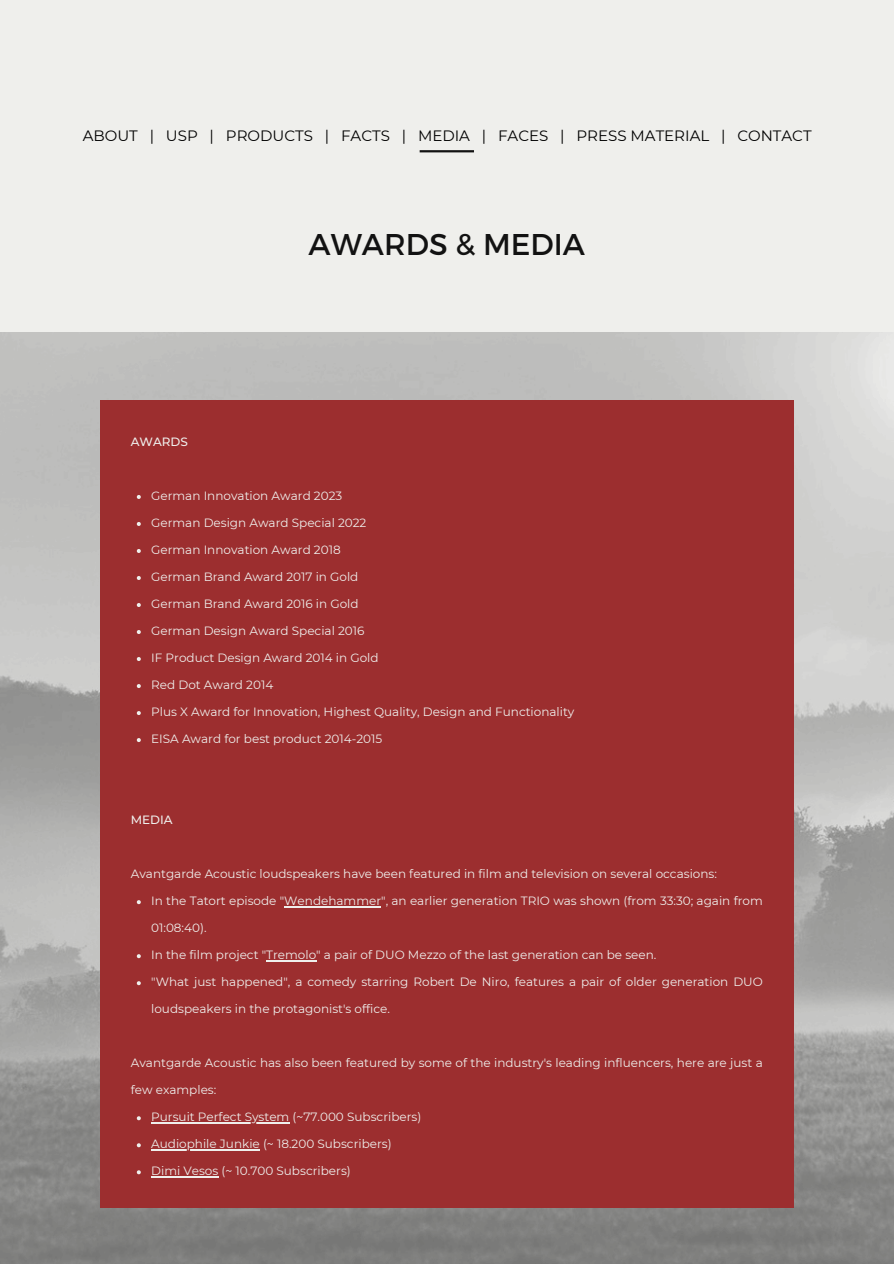
<style>
.page{position:relative;width:894px;height:1264px;background:#fff}
.page>*{position:absolute;margin:0;border:0;box-sizing:border-box;transform-origin:0 0}
.t1{font:30px "Montserrat";color:#121212}
.t2{font:15px "Montserrat";color:#000}
.t3{font:12px "Montserrat";color:#efefec}
.t4{font:500 12px "Montserrat";color:#efefec}
</style>
<div class="page">
<div style="left:0;top:0;width:893px;height:1263px;background:#efefec"></div>
<hr style="left:419px;top:150px;width:55px;height:2px;background:#121212">
<img style="left:0;top:332px;width:893px;height:931px">
<div style="left:100px;top:400px;width:693px;height:808px;background:#9c2e2f"></div>
<svg style="left:137px;top:495px;width:4px;height:4px"></svg>
<svg style="left:137px;top:522px;width:4px;height:4px"></svg>
<svg style="left:137px;top:549px;width:4px;height:4px"></svg>
<svg style="left:137px;top:576px;width:4px;height:4px"></svg>
<svg style="left:137px;top:603px;width:4px;height:4px"></svg>
<svg style="left:137px;top:630px;width:4px;height:4px"></svg>
<svg style="left:137px;top:657px;width:4px;height:4px"></svg>
<svg style="left:137px;top:684px;width:4px;height:4px"></svg>
<svg style="left:137px;top:711px;width:4px;height:4px"></svg>
<svg style="left:137px;top:738px;width:4px;height:4px"></svg>
<svg style="left:137px;top:900px;width:4px;height:4px"></svg>
<hr style="left:284px;top:906px;width:97px;height:1px;background:#efefec">
<svg style="left:137px;top:954px;width:4px;height:4px"></svg>
<hr style="left:266px;top:960px;width:50px;height:1px;background:#efefec">
<svg style="left:137px;top:981px;width:4px;height:4px"></svg>
<svg style="left:137px;top:1116px;width:4px;height:4px"></svg>
<hr style="left:151px;top:1122px;width:138px;height:1px;background:#efefec">
<svg style="left:137px;top:1143px;width:4px;height:4px"></svg>
<hr style="left:151px;top:1149px;width:109px;height:1px;background:#efefec">
<svg style="left:137px;top:1170px;width:4px;height:4px"></svg>
<hr style="left:151px;top:1176px;width:67px;height:1px;background:#efefec">
<p class="t2" style="left:83px;top:127px;width:730px">ABOUT | USP | PRODUCTS | FACTS | MEDIA | FACES | PRESS MATERIAL | CONTACT</p>
<h1 class="t4" style="left:131px;top:434px;width:59px">AWARDS</h1>
<h2 class="t1" style="left:308px;top:225px;width:278px">AWARDS &amp; MEDIA</h2>
<p class="t3" style="left:151px;top:488px;width:192px">German Innovation Award 2023</p>
<h3 class="t3" style="left:151px;top:515px;width:217px">German Design Award Special 2022</h3>
<p class="t3" style="left:151px;top:542px;width:191px">German Innovation Award 2018</p>
<p class="t3" style="left:151px;top:569px;width:209px">German Brand Award 2017 in Gold</p>
<p class="t3" style="left:151px;top:596px;width:209px">German Brand Award 2016 in Gold</p>
<p class="t3" style="left:151px;top:623px;width:215px">German Design Award Special 2016</p>
<p class="t3" style="left:151px;top:650px;width:229px">IF Product Design Award 2014 in Gold</p>
<p class="t3" style="left:151px;top:677px;width:124px">Red Dot Award 2014</p>
<p class="t3" style="left:151px;top:704px;width:424px">Plus X Award for Innovation, Highest Quality, Design and Functionality</p>
<p class="t3" style="left:151px;top:731px;width:232px">EISA Award for best product 2014-2015</p>
<p class="t4" style="left:131px;top:812px;width:43px">MEDIA</p>
<p class="t3" style="left:131px;top:866px;width:587px">Avantgarde Acoustic loudspeakers have been featured in film and television on several occasions:</p>
<h3 class="t3" style="left:151px;top:893px;width:613px">In the Tatort episode "Wendehammer", an earlier generation TRIO was shown (from 33:30; again from</h3>
<h3 class="t3" style="left:151px;top:920px;width:57px">01:08:40).</h3>
<p class="t3" style="left:151px;top:947px;width:506px">In the film project "Tremolo" a pair of DUO Mezzo of the last generation can be seen.</p>
<p class="t3" style="left:151px;top:974px;width:613px">"What just happened", a comedy starring Robert De Niro, features a pair of older generation DUO</p>
<p class="t3" style="left:151px;top:1001px;width:240px">loudspeakers in the protagonist's office.</p>
<p class="t3" style="left:131px;top:1055px;width:633px">Avantgarde Acoustic has also been featured by some of the industry's leading influencers, here are just a</p>
<p class="t3" style="left:131px;top:1082px;width:87px">few examples:</p>
<p class="t3" style="left:151px;top:1109px;width:271px">Pursuit Perfect System (~77.000 Subscribers)</p>
<p class="t3" style="left:151px;top:1136px;width:242px">Audiophile Junkie (~ 18.200 Subscribers)</p>
<p class="t3" style="left:151px;top:1163px;width:201px">Dimi Vesos (~ 10.700 Subscribers)</p>
</div>
